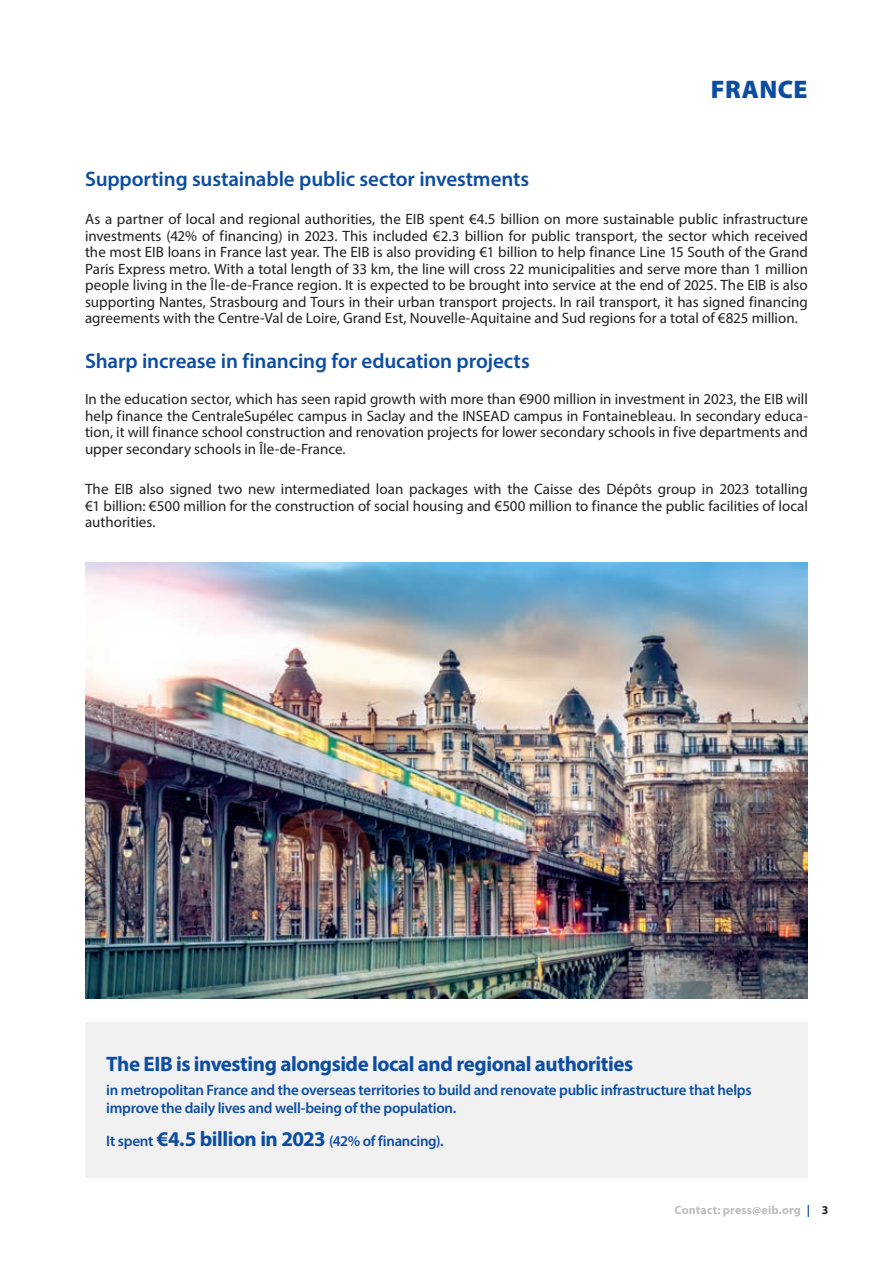
<style>
.page{position:relative;width:893px;height:1263px;background:#fff}
.page>*{position:absolute;margin:0;border:0;box-sizing:border-box;transform-origin:0 0}
._02_PETIT_TITRE_PAYS{font:900 25.5px "Myriad Pro";letter-spacing:.015em;color:#0d4da1}
._01a_SOUS_TITRE_PROJET{font:600 21px "Myriad Pro";letter-spacing:-.005em;color:#0d4da1}
.BANDEAU_SUR_PHOTO{font:700 21px "Myriad Pro";letter-spacing:-.02em;color:#0d4da1}
._01b_SOUS_SOUS_TITRE_PROJET{font:15px/16.5px "Myriad Pro";color:#231f20;text-align:justify}
.BANDEAU_SUR_PHOTO-2{font:600 15px/18px "Myriad Pro";letter-spacing:-.02em;color:#0d4da1}
._03_PIED_DE_PAGE{font:700 12px "Myriad Pro";letter-spacing:.015em;color:#bcbdc0}
._03_PIED_DE_PAGE-2{font:700 12px "Myriad Pro";color:#231f20}
.s1{font-weight:700;font-size:21px}
.s2{color:#0d4da1}
</style>
<div class="page">
<div style="left:85px;top:1022px;width:723px;height:156px;background:#f1f1f2"></div>
<img style="left:85px;top:562px;width:723px;height:436px">
<p class="_02_PETIT_TITRE_PAYS" style="left:711px;top:72px;width:98px">FRANCE</p>
<p class="_01a_SOUS_TITRE_PROJET" style="left:85px;top:165px;width:446px">Supporting sustainable public sector investments</p>
<p class="_01b_SOUS_SOUS_TITRE_PROJET" style="left:85px;top:211px;width:724px">As a partner of local and regional authorities, the EIB spent €4.5 billion on more sustainable public infrastructure investments (42% of financing) in 2023. This included €2.3 billion for public transport, the sector which received the most EIB loans in France last year. The EIB is also providing €1 billion to help finance Line 15 South of the Grand Paris Express metro. With a total length of 33 km, the line will cross 22 municipalities and serve more than 1 million people living in the Île-de-France region. It is expected to be brought into service at the end of 2025. The EIB is also supporting Nantes, Strasbourg and Tours in their urban transport projects. In rail transport, it has signed financing agreements with the Centre-Val de Loire, Grand Est, Nouvelle-Aquitaine and Sud regions for a total of €825 million.</p>
<p class="_01a_SOUS_TITRE_PROJET" style="left:85px;top:348px;width:446px">Sharp increase in financing for education projects</p>
<p class="_01b_SOUS_SOUS_TITRE_PROJET" style="left:85px;top:391px;width:724px">In the education sector, which has seen rapid growth with more than €900 million in investment in 2023, the EIB will help finance the CentraleSupélec campus in Saclay and the INSEAD campus in Fontainebleau. In secondary educa&shy;tion, it will finance school construction and renovation projects for lower secondary schools in five departments and upper secondary schools in Île-de-France.</p>
<p class="_01b_SOUS_SOUS_TITRE_PROJET" style="left:85px;top:481px;width:724px">The EIB also signed two new intermediated loan packages with the Caisse des Dépôts group in 2023 totalling €1 billion: €500 million for the construction of social housing and €500 million to finance the public facilities of local authorities.</p>
<p class="BANDEAU_SUR_PHOTO" style="left:106px;top:1050px;width:528px">The EIB is investing alongside local and regional authorities</p>
<p class="BANDEAU_SUR_PHOTO-2" style="left:106px;top:1080px;width:647px">in metropolitan France and the overseas territories to build and renovate public infrastructure that helps improve the daily lives and well-being of the population.</p>
<p class="BANDEAU_SUR_PHOTO-2" style="left:106px;top:1131px;width:339px">It spent <span class="s1">€4.5 billion in 2023</span> (42% of financing).</p>
<p class="_03_PIED_DE_PAGE" style="left:675px;top:1202px;width:137px">Contact: press@eib.org <span class="s2">|</span></p>
<p class="_03_PIED_DE_PAGE-2" style="left:822px;top:1202px;width:8px">3</p>
</div>
